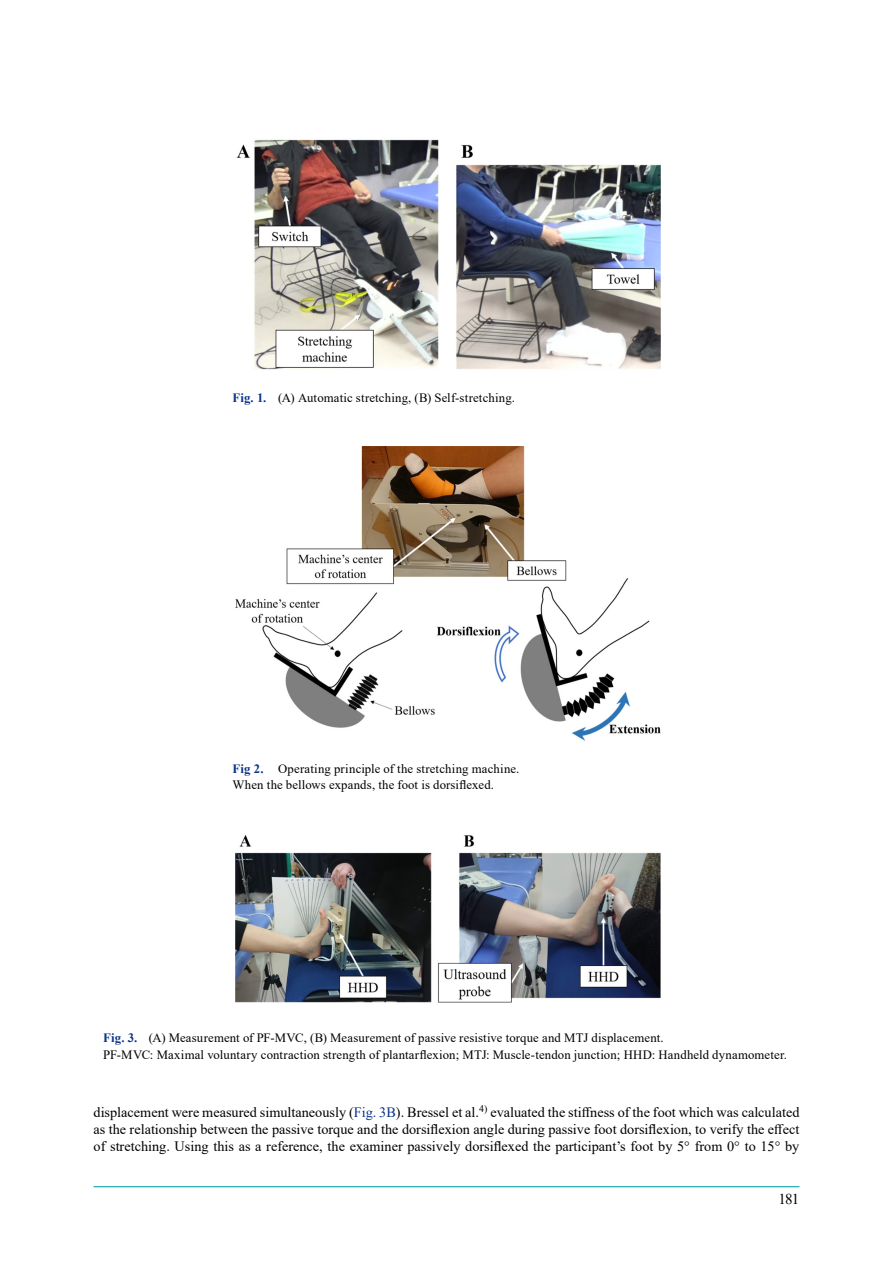
<style>
.page{position:relative;width:893px;height:1263px;background:#fff}
.page>*{position:absolute;margin:0;border:0;box-sizing:border-box;transform-origin:0 0}
.t1{font:15px "Times New Roman";color:#000}
.t2{font:14.25px/17.2px "Times New Roman";color:#000;text-align:justify}
.t3{font:12.75px/16.5px "Times New Roman";letter-spacing:.01em;color:#000}
.s1{font-weight:700;color:#0c3388}
.s2{color:#0c3388}
</style>
<div class="page">
<hr style="left:94px;top:1186px;width:705px;height:1px;background:#009fa1">
<img style="left:236px;top:139px;width:425px;height:231px">
<img style="left:235px;top:446px;width:426px;height:295px">
<img style="left:235px;top:835px;width:426px;height:168px">
<p class="t3" style="left:232px;top:389px;width:284px"><span class="s1">Fig. 1.</span> (A) Automatic stretching, (B) Self-stretching.</p>
<p class="t3" style="left:232px;top:760px;width:288px"><span class="s1">Fig 2.</span> Operating principle of the stretching machine.<br>When the bellows expands, the foot is dorsiflexed.</p>
<p class="t3" style="left:103px;top:1029px;width:685px"><span class="s1">Fig. 3.</span> (A) Measurement of PF-MVC, (B) Measurement of passive resistive torque and MTJ displacement.<br>PF-MVC: Maximal voluntary contraction strength of plantarflexion; MTJ: Muscle-tendon junction; HHD: Handheld dynamometer.</p>
<p class="t2" style="left:94px;top:1103px;width:707px">displacement were measured simultaneously (<span class="s2">Fig. 3B</span>). Bressel et al.<sup>4)</sup> evaluated the stiffness of the foot which was calculated as the relationship between the passive torque and the dorsiflexion angle during passive foot dorsiflexion, to verify the effect of stretching. Using this as a reference, the examiner passively dorsiflexed the participant’s foot by 5° from 0° to 15° by</p>
<p class="t1" style="left:779px;top:1188px;width:22px">181</p>
</div>
